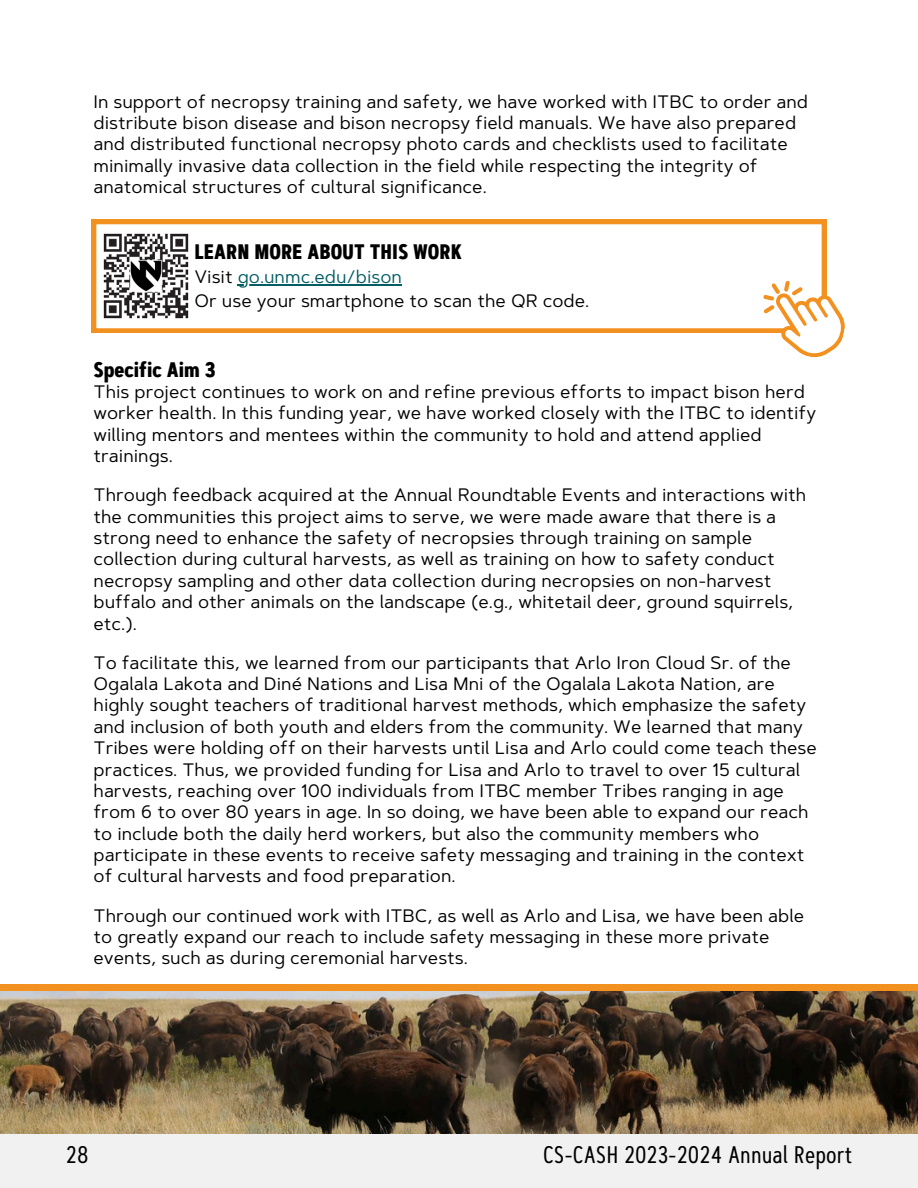
<style>
.page{position:relative;width:918px;height:1188px;background:#fff}
.page>*{position:absolute;margin:0;border:0;box-sizing:border-box;transform-origin:0 0}
.t1{font:24px "Artegra Sans Cn";color:#000}
.t2{font:700 21px "Artegra Sans Cn";color:#000}
.t3{font:18px/21.3px "Artegra Sans";color:#000}
.t4{font:18px "Artegra Sans";color:#005e63}
.s1{color:#000}
</style>
<div class="page">
<div style="left:0;top:985px;width:918px;height:172px;background:#f2911f"></div>
<svg style="left:92px;top:220px;width:734px;height:112px"></svg>
<svg style="left:763px;top:280px;width:82px;height:78px"></svg>
<hr style="left:238px;top:284px;width:164px;height:1px;background:#005e63">
<img style="left:0;top:991px;width:918px;height:143px">
<div style="left:0;top:1134px;width:918px;height:54px;background:#f1f1f1"></div>
<p class="t3" style="left:94px;top:90px;width:716px">In support of necropsy training and safety, we have worked with ITBC to order and distribute bison disease and bison necropsy field manuals. We have also prepared and distributed functional necropsy photo cards and checklists used to facilitate minimally invasive data collection in the field while respecting the integrity of anatomical structures of cultural significance.</p>
<p class="t2" style="left:194px;top:239px;width:269px">LEARN MORE ABOUT THIS WORK</p>
<p class="t4" style="left:194px;top:265px;width:209px"><span class="s1">Visit</span> go.unmc.edu/bison</p>
<p class="t3" style="left:194px;top:290px;width:396px">Or use your smartphone to scan the QR code.</p>
<p class="t2" style="left:94px;top:356px;width:123px">Specific Aim 3</p>
<p class="t3" style="left:94px;top:381px;width:724px">This project continues to work on and refine previous efforts to impact bison herd worker health. In this funding year, we have worked closely with the ITBC to identify willing mentors and mentees within the community to hold and attend applied trainings.</p>
<p class="t3" style="left:94px;top:484px;width:714px">Through feedback acquired at the Annual Roundtable Events and interactions with the communities this project aims to serve, we were made aware that there is a strong need to enhance the safety of necropsies through training on sample collection during cultural harvests, as well as training on how to safety conduct necropsy sampling and other data collection during necropsies on non-harvest buffalo and other animals on the landscape (e.g., whitetail deer, ground squirrels, etc.).</p>
<p class="t3" style="left:94px;top:652px;width:725px">To facilitate this, we learned from our participants that Arlo Iron Cloud Sr. of the Ogalala Lakota and Diné Nations and Lisa Mni of the Ogalala Lakota Nation, are highly sought teachers of traditional harvest methods, which emphasize the safety and inclusion of both youth and elders from the community. We learned that many Tribes were holding off on their harvests until Lisa and Arlo could come teach these practices. Thus, we provided funding for Lisa and Arlo to travel to over 15 cultural harvests, reaching over 100 individuals from ITBC member Tribes ranging in age from 6 to over 80 years in age. In so doing, we have been able to expand our reach to include both the daily herd workers, but also the community members who participate in these events to receive safety messaging and training in the context of cultural harvests and food preparation.</p>
<p class="t3" style="left:94px;top:904px;width:712px">Through our continued work with ITBC, as well as Arlo and Lisa, we have been able to greatly expand our reach to include safety messaging in these more private events, such as during ceremonial harvests.</p>
<p class="t1" style="left:66px;top:1139px;width:25px">28</p>
<h1 class="t1" style="left:543px;top:1139px;width:311px">CS-CASH 2023-2024 Annual Report</h1>
</div>
